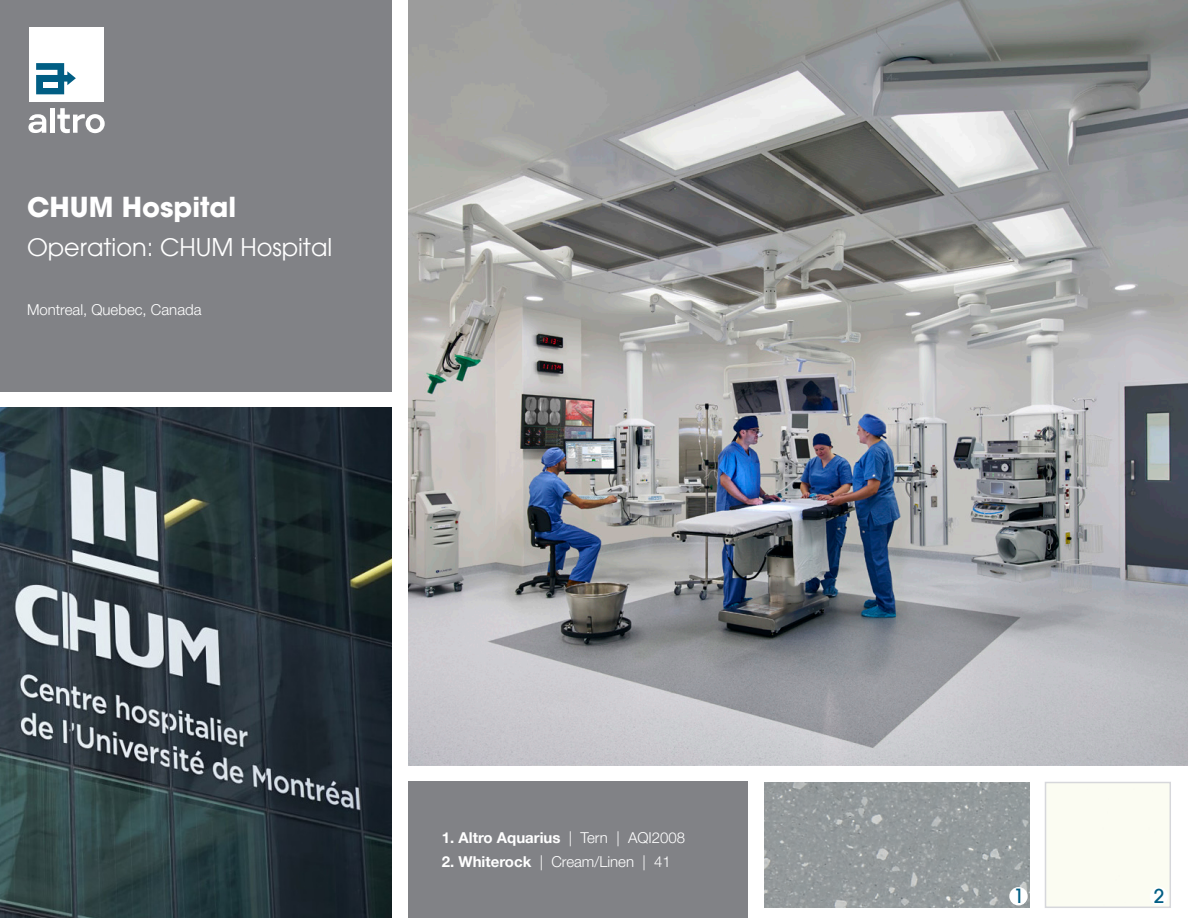
<style>
.page{position:relative;width:1188px;height:918px;background:#fff}
.page>*{position:absolute;margin:0;border:0;box-sizing:border-box;transform-origin:0 0}
.Heading{font:700 27px "Avant Garde";color:#fff}
.Sub_heading{font:24px "Avant Garde";color:#fff}
.t1{font:500 19.2px "Avant Garde";color:#015e84}
.t2{font:300 15px "Helvetica Neue LT Pro";color:#fff}
.t3{font:700 15px "Helvetica Neue LT Pro";color:#fff}
.s1{font-weight:300}
.s2{font-weight:700}
</style>
<div class="page">
<img style="left:408px;top:0;width:780px;height:766px">
<div style="left:0;top:0;width:392px;height:392px;background:#818286"></div>
<div style="left:408px;top:782px;width:339px;height:136px;background:#818286"></div>
<img style="left:765px;top:783px;width:265px;height:124px">
<div style="left:1045px;top:782px;width:126px;height:126px;border:2px solid #d6d7db"></div>
<div style="left:1009px;top:887px;width:19px;height:18px;background:#fff;border-radius:50%"></div>
<hr style="left:50px;top:108px;width:4px;height:25px;background:#fff">
<svg style="left:28px;top:114px;width:18px;height:19px"></svg>
<svg style="left:57px;top:108px;width:48px;height:25px"></svg>
<div style="left:29px;top:27px;width:75px;height:74px;background:#fff"></div>
<svg style="left:36px;top:63px;width:40px;height:31px"></svg>
<div style="left:43px;top:82px;width:14px;height:6px;background:#fff"></div>
<img style="left:0;top:407px;width:392px;height:511px">
<p class="Heading" style="left:27px;top:190px;width:211px">CHUM Hospital</p>
<p class="Sub_heading" style="left:27px;top:233px;width:307px">Operation: CHUM Hospital</p>
<p class="t2" style="left:27px;top:300px;width:176px">Montreal, Quebec, Canada</p>
<p class="t3" style="left:442px;top:829px;width:245px">1. Altro Aquarius <span class="s1">| Tern | AQI2008</span></p>
<p class="t2" style="left:442px;top:853px;width:230px"><span class="s2">2. Whiterock</span> | Cream/Linen | 41</p>
<p class="t1" style="left:1013px;top:885px;width:12px">1</p>
<p class="t1" style="left:1154px;top:885px;width:12px">2</p>
</div>
